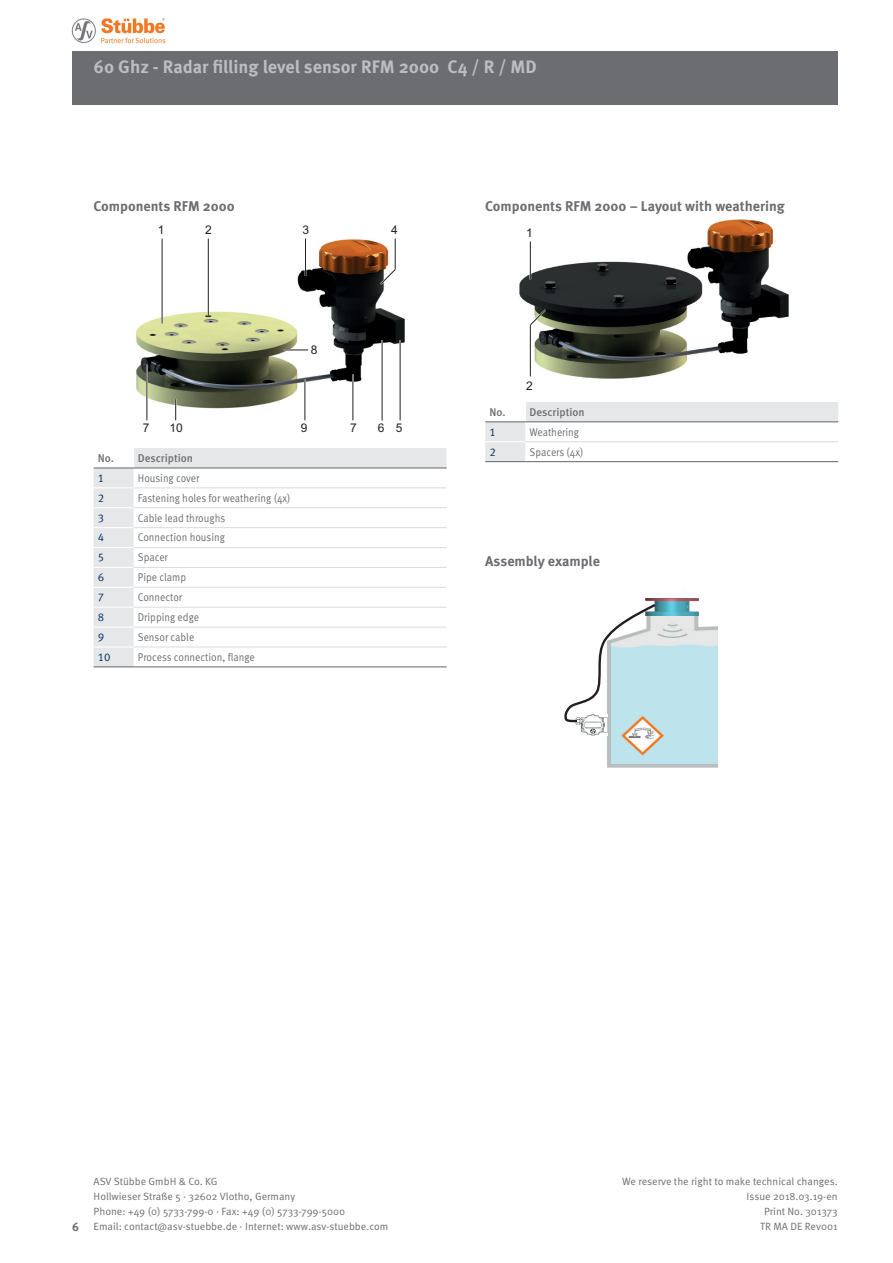
<style>
.page{position:relative;width:893px;height:1263px;background:#fff}
.page>*{position:absolute;margin:0;border:0;box-sizing:border-box;transform-origin:0 0}
.t1{font:700 18px "Meta Pro";color:#bcbdc0}
.t2{font:700 14.1px "Meta Pro";color:#6c6d70}
.t3{font:12px "Arial";color:#231f20}
.t4{font:700 12px "Meta Pro";color:#6c6d70}
.t5{font:11.25px "Meta Pro Norm";color:#6c6d70;scale:.9 1}
.t6{font:500 11.25px "Meta Pro";color:#6c6d70}
.t7{font:11.25px "Meta Pro Norm";color:#002e5e}
.t8{font:10.5px/15px "Meta Pro Norm";color:#6c6d70}
</style>
<div class="page">
<div style="left:72px;top:51px;width:766px;height:53px;background:#6c6d70"></div>
<img style="left:72px;top:18px;width:94px;height:26px">
<svg style="left:94px;top:448px;width:353px;height:218px"></svg>
<svg style="left:133px;top:448px;width:1px;height:19px"></svg>
<hr style="left:134px;top:467px;width:313px;height:1px;background:#6c6d70">
<hr style="left:94px;top:666px;width:40px;height:1px;background:#6c6d70">
<hr style="left:134px;top:666px;width:313px;height:1px;background:#6c6d70">
<hr style="left:94px;top:547px;width:40px;height:1px;background:#fff">
<hr style="left:94px;top:567px;width:40px;height:1px;background:#fff">
<hr style="left:94px;top:587px;width:40px;height:1px;background:#fff">
<hr style="left:94px;top:607px;width:40px;height:1px;background:#fff">
<hr style="left:134px;top:547px;width:313px;height:1px;background:#dcdddf">
<hr style="left:134px;top:567px;width:313px;height:1px;background:#dcdddf">
<hr style="left:134px;top:587px;width:313px;height:1px;background:#dcdddf">
<hr style="left:134px;top:607px;width:313px;height:1px;background:#dcdddf">
<hr style="left:134px;top:626px;width:313px;height:2px;background:#dcdddf">
<hr style="left:134px;top:646px;width:313px;height:1px;background:#dcdddf">
<hr style="left:94px;top:626px;width:40px;height:2px;background:#fff">
<hr style="left:94px;top:646px;width:40px;height:1px;background:#fff">
<hr style="left:94px;top:487px;width:40px;height:1px;background:#fff">
<hr style="left:134px;top:487px;width:313px;height:1px;background:#dcdddf">
<hr style="left:94px;top:507px;width:40px;height:1px;background:#fff">
<hr style="left:94px;top:527px;width:40px;height:1px;background:#fff">
<hr style="left:134px;top:507px;width:313px;height:1px;background:#dcdddf">
<hr style="left:134px;top:527px;width:313px;height:1px;background:#dcdddf">
<hr style="left:94px;top:467px;width:40px;height:1px;background:#6c6d70">
<svg style="left:485px;top:402px;width:353px;height:59px"></svg>
<hr style="left:525px;top:421px;width:313px;height:1px;background:#6c6d70">
<hr style="left:485px;top:461px;width:40px;height:1px;background:#6c6d70">
<hr style="left:525px;top:461px;width:313px;height:1px;background:#6c6d70">
<hr style="left:485px;top:441px;width:40px;height:1px;background:#fff">
<hr style="left:525px;top:441px;width:313px;height:1px;background:#dcdddf">
<hr style="left:485px;top:421px;width:40px;height:1px;background:#6c6d70">
<img style="left:136px;top:239px;width:269px;height:170px">
<hr style="left:161px;top:239px;width:2px;height:85px;background:#fff">
<hr style="left:162px;top:239px;width:1px;height:85px;background:#231f20">
<hr style="left:207px;top:239px;width:2px;height:77px;background:#fff">
<hr style="left:208px;top:239px;width:1px;height:77px;background:#231f20">
<hr style="left:305px;top:239px;width:1px;height:37px;background:#231f20">
<hr style="left:394px;top:239px;width:2px;height:31px;background:#fff">
<hr style="left:395px;top:239px;width:1px;height:31px;background:#231f20">
<svg style="left:378px;top:267px;width:20px;height:19px"></svg>
<hr style="left:146px;top:365px;width:2px;height:55px;background:#fff">
<hr style="left:147px;top:365px;width:1px;height:55px;background:#231f20">
<hr style="left:175px;top:399px;width:2px;height:21px;background:#fff">
<svg style="left:175px;top:399px;width:1px;height:21px"></svg>
<hr style="left:304px;top:379px;width:2px;height:41px;background:#fff">
<hr style="left:305px;top:379px;width:1px;height:41px;background:#231f20">
<hr style="left:352px;top:374px;width:2px;height:46px;background:#fff">
<hr style="left:353px;top:374px;width:1px;height:46px;background:#231f20">
<hr style="left:381px;top:340px;width:2px;height:80px;background:#fff">
<hr style="left:382px;top:340px;width:1px;height:80px;background:#231f20">
<hr style="left:399px;top:340px;width:2px;height:80px;background:#fff">
<hr style="left:400px;top:340px;width:1px;height:80px;background:#231f20">
<hr style="left:284px;top:349px;width:24px;height:2px;background:#fff">
<svg style="left:284px;top:350px;width:24px;height:1px"></svg>
<img style="left:519px;top:219px;width:270px;height:160px">
<svg style="left:528px;top:307px;width:20px;height:20px"></svg>
<hr style="left:529px;top:325px;width:2px;height:51px;background:#fff">
<hr style="left:530px;top:325px;width:1px;height:51px;background:#231f20">
<hr style="left:529px;top:241px;width:2px;height:38px;background:#fff">
<hr style="left:530px;top:241px;width:1px;height:38px;background:#231f20">
<img style="left:607px;top:598px;width:111px;height:170px">
<img style="left:646px;top:598px;width:52px;height:18px">
<img style="left:580px;top:725px;width:27px;height:11px">
<svg style="left:564px;top:602px;width:94px;height:123px"></svg>
<h1 class="t1" style="left:94px;top:53px;width:445px">60 Ghz - Radar filling level sensor RFM 2000 C4 / R / MD</h1>
<h2 class="t2" style="left:94px;top:195px;width:143px">Components RFM 2000</h2>
<p class="t3" style="left:158px;top:222px;width:8px">1</p>
<p class="t3" style="left:205px;top:222px;width:8px">2</p>
<p class="t3" style="left:302px;top:222px;width:8px">3</p>
<p class="t3" style="left:391px;top:222px;width:8px">4</p>
<p class="t3" style="left:311px;top:342px;width:8px">8</p>
<p class="t3" style="left:143px;top:420px;width:8px">7</p>
<p class="t3" style="left:170px;top:420px;width:15px">10</p>
<p class="t3" style="left:301px;top:420px;width:8px">9</p>
<p class="t6" style="left:98px;top:449px;width:97px">No. Description</p>
<p class="t7" style="left:98px;top:469px;width:8px">1</p>
<p class="t5" style="left:138px;top:469px;width:70px">Housing cover</p>
<p class="t7" style="left:98px;top:489px;width:8px">2</p>
<p class="t5" style="left:138px;top:489px;width:171px">Fastening holes for weathering (4x)</p>
<p class="t7" style="left:98px;top:509px;width:8px">3</p>
<p class="t5" style="left:138px;top:509px;width:99px">Cable lead throughs</p>
<p class="t7" style="left:98px;top:529px;width:8px">4</p>
<p class="t5" style="left:138px;top:529px;width:98px">Connection housing</p>
<p class="t7" style="left:98px;top:549px;width:8px">5</p>
<p class="t5" style="left:138px;top:549px;width:35px">Spacer</p>
<p class="t7" style="left:98px;top:569px;width:8px">6</p>
<p class="t5" style="left:138px;top:569px;width:55px">Pipe clamp</p>
<p class="t7" style="left:98px;top:589px;width:8px">7</p>
<p class="t5" style="left:138px;top:589px;width:51px">Connector</p>
<p class="t7" style="left:98px;top:609px;width:8px">8</p>
<p class="t5" style="left:138px;top:609px;width:70px">Dripping edge</p>
<p class="t7" style="left:98px;top:628px;width:8px">9</p>
<p class="t5" style="left:138px;top:628px;width:64px">Sensor cable</p>
<p class="t7" style="left:98px;top:648px;width:14px">10</p>
<p class="t5" style="left:138px;top:648px;width:132px">Process connection, flange</p>
<p class="t3" style="left:350px;top:420px;width:8px">7</p>
<p class="t3" style="left:378px;top:420px;width:26px">6 5</p>
<h2 class="t2" style="left:485px;top:195px;width:301px">Components RFM 2000 – Layout with weathering</h2>
<p class="t3" style="left:526px;top:225px;width:8px">1</p>
<p class="t3" style="left:526px;top:377px;width:8px">2</p>
<p class="t6" style="left:489px;top:403px;width:97px">No. Description</p>
<p class="t7" style="left:489px;top:423px;width:8px">1</p>
<p class="t5" style="left:529px;top:423px;width:57px">Weathering</p>
<p class="t7" style="left:489px;top:443px;width:8px">2</p>
<p class="t5" style="left:529px;top:443px;width:61px">Spacers (4x)</p>
<h2 class="t2" style="left:485px;top:550px;width:116px">Assembly example</h2>
<p class="t4" style="left:72px;top:1217px;width:8px">6</p>
<p class="t8" style="left:94px;top:1173px;width:296px">ASV Stübbe GmbH &amp; Co. KG<br>Hollwieser Straße 5 · 32602 Vlotho, Germany<br>Phone: +49 (0) 5733-799-0 · Fax: +49 (0) 5733-799-5000<br>Email: contact@asv-stuebbe.de · Internet: www.asv-stuebbe.com</p>
<p class="t8" style="left:622px;top:1173px;width:217px;text-align:right">We reserve the right to make technical changes.<br>Issue 2018.03.19-en<br>Print No. 301373<br>TR MA DE Rev001</p>
</div>
